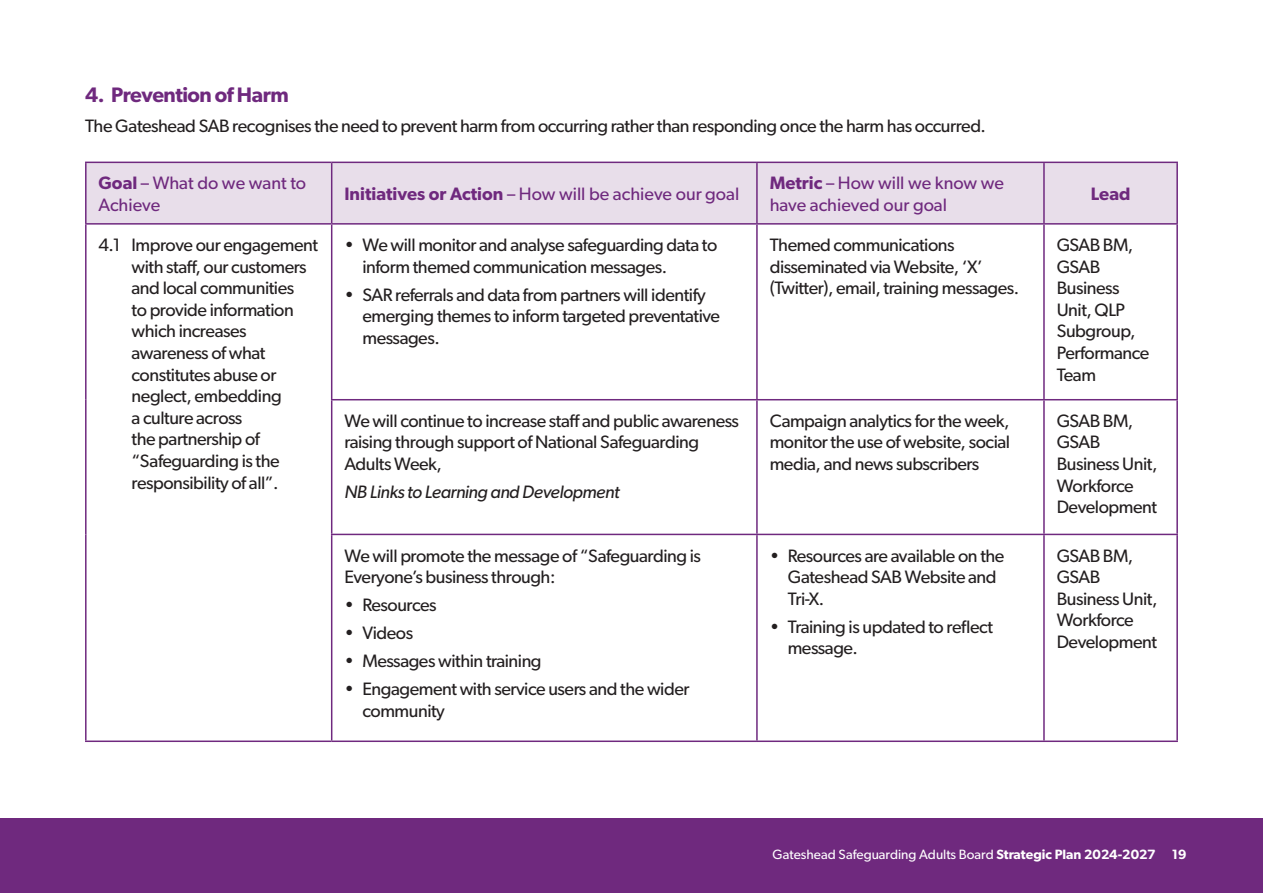
<style>
.page{position:relative;width:1263px;height:893px;background:#fff}
.page>*{position:absolute;margin:0;border:0;box-sizing:border-box;transform-origin:0 0}
.t1{font:600 21px "Gibson";letter-spacing:-.025em;color:#6f297e}
.t2{font:18px/21.6px "Gibson";letter-spacing:-.025em;color:#231f20}
.t3{font:18px/21.6px "Gibson";color:#6f297e}
.t4{font:italic 18px "Gibson";letter-spacing:-.025em;color:#231f20}
.t5{font:600 18px "Gibson";color:#6f297e}
.t6{font:13.5px "Gibson";color:#fff}
.s1{font-weight:600}
</style>
<div class="page">
<div style="left:0;top:819px;width:1263px;height:74px;background:#6f297e"></div>
<div style="left:87px;top:163px;width:1089px;height:60px;background:#e8deea"></div>
<hr style="left:85px;top:162px;width:247px;height:1px;background:#6f297f">
<hr style="left:85px;top:163px;width:2px;height:60px;background:#6f297f">
<hr style="left:332px;top:162px;width:425px;height:1px;background:#6f297f">
<hr style="left:331px;top:163px;width:1px;height:60px;background:#6f297f">
<hr style="left:757px;top:162px;width:287px;height:1px;background:#6f297f">
<hr style="left:756px;top:163px;width:2px;height:60px;background:#6f297f">
<hr style="left:1044px;top:162px;width:134px;height:1px;background:#6f297f">
<hr style="left:1043px;top:163px;width:2px;height:60px;background:#6f297f">
<hr style="left:1176px;top:163px;width:2px;height:60px;background:#6f297f">
<hr style="left:85px;top:223px;width:247px;height:2px;background:#6f297f">
<hr style="left:85px;top:225px;width:2px;height:175px;background:#6f297f">
<hr style="left:332px;top:223px;width:425px;height:2px;background:#6f297f">
<hr style="left:331px;top:225px;width:1px;height:174px;background:#6f297f">
<hr style="left:757px;top:223px;width:287px;height:2px;background:#6f297f">
<hr style="left:756px;top:225px;width:2px;height:174px;background:#6f297f">
<hr style="left:1044px;top:223px;width:134px;height:2px;background:#6f297f">
<hr style="left:1043px;top:225px;width:2px;height:174px;background:#6f297f">
<hr style="left:1176px;top:225px;width:2px;height:174px;background:#6f297f">
<hr style="left:85px;top:400px;width:2px;height:134px;background:#6f297f">
<hr style="left:331px;top:399px;width:426px;height:1px;background:#6f297f">
<hr style="left:331px;top:400px;width:1px;height:134px;background:#6f297f">
<hr style="left:757px;top:399px;width:287px;height:1px;background:#6f297f">
<hr style="left:756px;top:400px;width:2px;height:134px;background:#6f297f">
<hr style="left:1044px;top:399px;width:134px;height:1px;background:#6f297f">
<hr style="left:1043px;top:400px;width:2px;height:134px;background:#6f297f">
<hr style="left:1176px;top:400px;width:2px;height:134px;background:#6f297f">
<hr style="left:85px;top:534px;width:2px;height:206px;background:#6f297f">
<hr style="left:331px;top:534px;width:426px;height:1px;background:#6f297f">
<hr style="left:331px;top:535px;width:1px;height:205px;background:#6f297f">
<hr style="left:757px;top:534px;width:287px;height:1px;background:#6f297f">
<hr style="left:756px;top:535px;width:2px;height:205px;background:#6f297f">
<hr style="left:1044px;top:534px;width:134px;height:1px;background:#6f297f">
<hr style="left:1043px;top:535px;width:2px;height:205px;background:#6f297f">
<hr style="left:1176px;top:535px;width:2px;height:205px;background:#6f297f">
<hr style="left:85px;top:740px;width:247px;height:2px;background:#6f297f">
<hr style="left:332px;top:740px;width:425px;height:2px;background:#6f297f">
<hr style="left:757px;top:740px;width:287px;height:2px;background:#6f297f">
<hr style="left:1044px;top:740px;width:134px;height:2px;background:#6f297f">
<p class="t1" style="left:85px;top:82px;width:205px">4. Prevention of Harm</p>
<p class="t2" style="left:85px;top:115px;width:902px">The Gateshead SAB recognises the need to prevent harm from occurring rather than responding once the harm has occurred.</p>
<p class="t3" style="left:99px;top:172px;width:209px"><span class="s1">Goal</span> – What do we want to<br>Achieve</p>
<p class="t3" style="left:344px;top:183px;width:396px"><span class="s1">Initiatives or Action</span> – How will be achieve our goal</p>
<p class="t3" style="left:770px;top:172px;width:236px"><span class="s1">Metric</span> – How will we know we have achieved our goal</p>
<p class="t5" style="left:1091px;top:183px;width:41px">Lead</p>
<p class="t2" style="left:132px;top:234px;width:188px;text-indent:-33px">4.1 Improve our engagement with staff, our customers and local communities<br>to provide information which increases awareness of what constitutes abuse or neglect, embedding<br>a culture across<br>the partnership of “Safeguarding is the responsibility of all”.</p>
<p class="t2" style="left:362px;top:234px;width:356px;text-indent:-18px">• We will monitor and analyse safeguarding data to inform themed communication messages.</p>
<p class="t2" style="left:770px;top:234px;width:251px">Themed communications disseminated via Website, ‘X’ (Twitter), email, training messages.</p>
<p class="t2" style="left:1057px;top:234px;width:94px">GSAB BM,<br>GSAB<br>Business<br>Unit, QLP<br>Subgroup,<br>Performance<br>Team</p>
<p class="t2" style="left:362px;top:283px;width:359px;text-indent:-18px">• SAR referrals and data from partners will identify emerging themes to inform targeted preventative messages.</p>
<p class="t2" style="left:770px;top:410px;width:242px;text-align:justify">Campaign analytics for the week, monitor the use of website, social media, and news subscribers</p>
<p class="t2" style="left:1057px;top:410px;width:102px">GSAB BM,<br>GSAB<br>Business Unit,<br>Workforce<br>Development</p>
<p class="t2" style="left:344px;top:410px;width:396px">We will continue to increase staff and public awareness raising through support of National Safeguarding<br>Adults Week,</p>
<p class="t4" style="left:344px;top:481px;width:277px">NB Links to Learning and Development</p>
<p class="t2" style="left:344px;top:544px;width:358px">We will promote the message of “Safeguarding is<br>Everyone’s business through:</p>
<p class="t2" style="left:344px;top:594px;width:94px">• Resources</p>
<p class="t2" style="left:344px;top:622px;width:70px">• Videos</p>
<p class="t2" style="left:344px;top:650px;width:199px">• Messages within training</p>
<p class="t2" style="left:362px;top:678px;width:328px;text-indent:-18px">• Engagement with service users and the wider community</p>
<p class="t2" style="left:788px;top:544px;width:218px;text-indent:-18px">• Resources are available on the<br>Gateshead SAB Website and<br>Tri-X.</p>
<p class="t2" style="left:788px;top:615px;width:207px;text-indent:-18px">• Training is updated to reflect message.</p>
<p class="t2" style="left:1057px;top:544px;width:102px">GSAB BM,<br>GSAB<br>Business Unit,<br>Workforce<br>Development</p>
<p class="t6" style="left:772px;top:846px;width:415px">Gateshead Safeguarding Adults Board <span class="s1">Strategic Plan 2024-2027 19</span></p>
</div>
